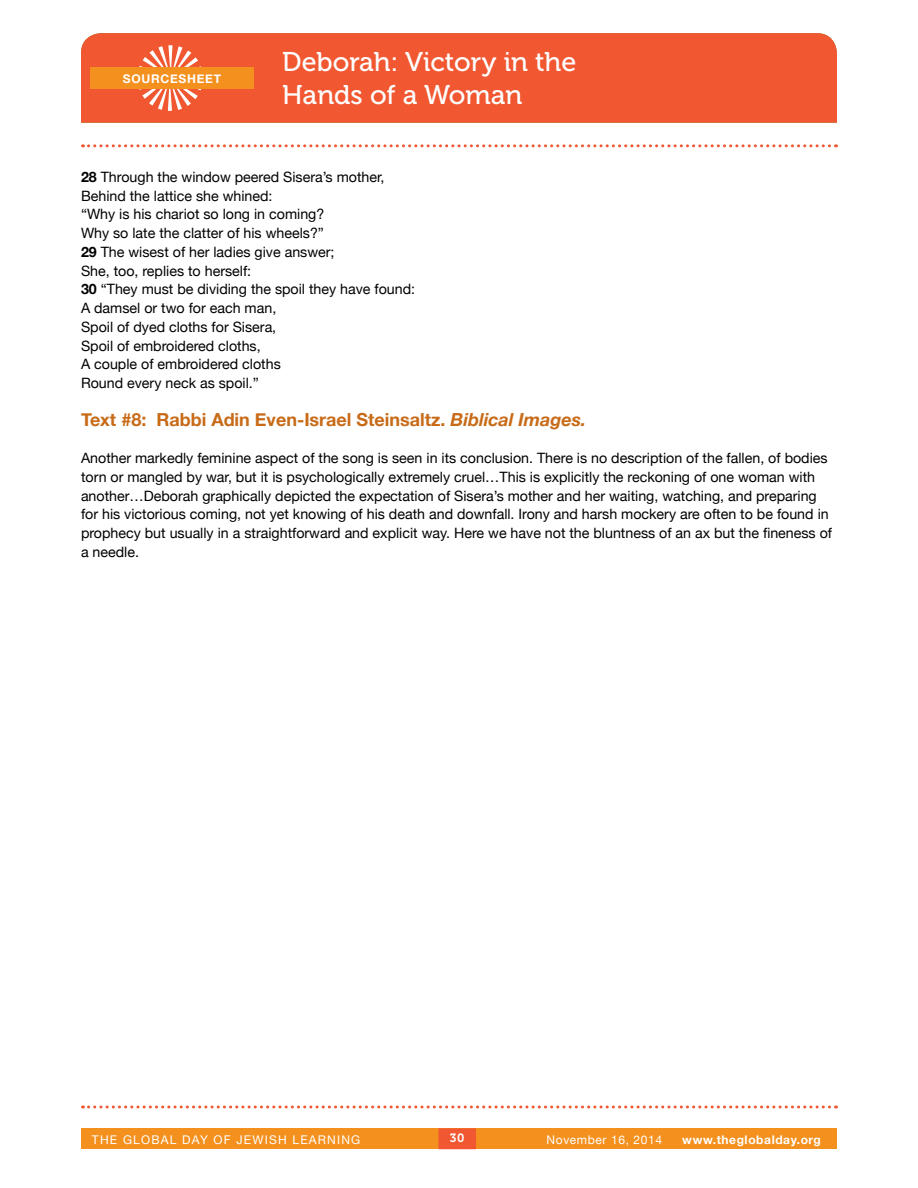
<style>
.page{position:relative;width:918px;height:1188px;background:#fff}
.page>*{position:absolute;margin:0;border:0;box-sizing:border-box;transform-origin:0 0}
.t1{font:27px/32.4px "Museo 500";color:#fff}
.t2{font:700 18px "Helvetica Neue";color:#c86b18}
.t3{font:14.25px/18.8px "Helvetica Neue";color:#000}
.t4{font:12px "Helvetica Neue";letter-spacing:.05em;color:#fff}
.t5{font:700 12px "Helvetica Neue";letter-spacing:.05em;color:#fff}
.t6{font:12px "Museo 700";color:#fff}
.s1{font-weight:700}
.s2{font-style:italic}
</style>
<div class="page">
<svg style="left:89px;top:144px;width:748px;height:3px"></svg>
<svg style="left:89px;top:1106px;width:748px;height:2px"></svg>
<div style="left:81px;top:33px;width:756px;height:90px;background:#f15832"></div>
<div style="left:81px;top:1128px;width:756px;height:21px;background:#f4901d"></div>
<svg style="left:438px;top:1128px;width:38px;height:21px"></svg>
<svg style="left:132px;top:39px;width:77px;height:77px;background:#f37556"></svg>
<div style="left:90px;top:67px;width:164px;height:22px;background:#f4901d"></div>
<p class="t5" style="left:123px;top:69px;width:97px">sourcesh eet</p>
<h1 class="t1" style="left:282px;top:46px;width:296px">Deborah: Victory in the<br>Hands of a Woman</h1>
<p class="t3" style="left:81px;top:168px;width:336px"><span class="s1">28</span> Through the window peered Sisera’s mother, Behind the lattice she whined:<br>“Why is his chariot so long in coming?<br>Why so late the clatter of his wheels?”<br><span class="s1">29</span> The wisest of her ladies give answer;<br>She, too, replies to herself:<br><span class="s1">30</span> “They must be dividing the spoil they have found:<br>A damsel or two for each man,<br>Spoil of dyed cloths for Sisera,<br>Spoil of embroidered cloths,<br>A couple of embroidered cloths<br>Round every neck as spoil.”</p>
<p class="t2" style="left:81px;top:405px;width:507px">Text #8: Rabbi Adin Even-Israel Steinsaltz. <span class="s2">Biblical Images.</span></p>
<p class="t3" style="left:81px;top:450px;width:753px">Another markedly feminine aspect of the song is seen in its conclusion. There is no description of the fallen, of bodies torn or mangled by war, but it is psychologically extremely cruel…This is explicitly the reckoning of one woman with another…Deborah graphically depicted the expectation of Sisera’s mother and her waiting, watching, and preparing for his victorious coming, not yet knowing of his death and downfall. Irony and harsh mockery are often to be found in prophecy but usually in a straightforward and explicit way. Here we have not the bluntness of an ax but the fineness of a needle.</p>
<p class="t6" style="left:450px;top:1131px;width:16px">30</p>
<p class="t5" style="left:682px;top:1130px;width:140px">www.theglobalday.org</p>
<p class="t4" style="left:92px;top:1131px;width:17px">The</p>
<p class="t4" style="left:123px;top:1131px;width:20px">Global</p>
<p class="t4" style="left:182px;top:1131px;width:71px">Day of Jewish</p>
<p class="t4" style="left:292px;top:1131px;width:18px">Learning</p>
<p class="t4" style="left:547px;top:1131px;width:117px">November 16, 2014</p>
</div>
